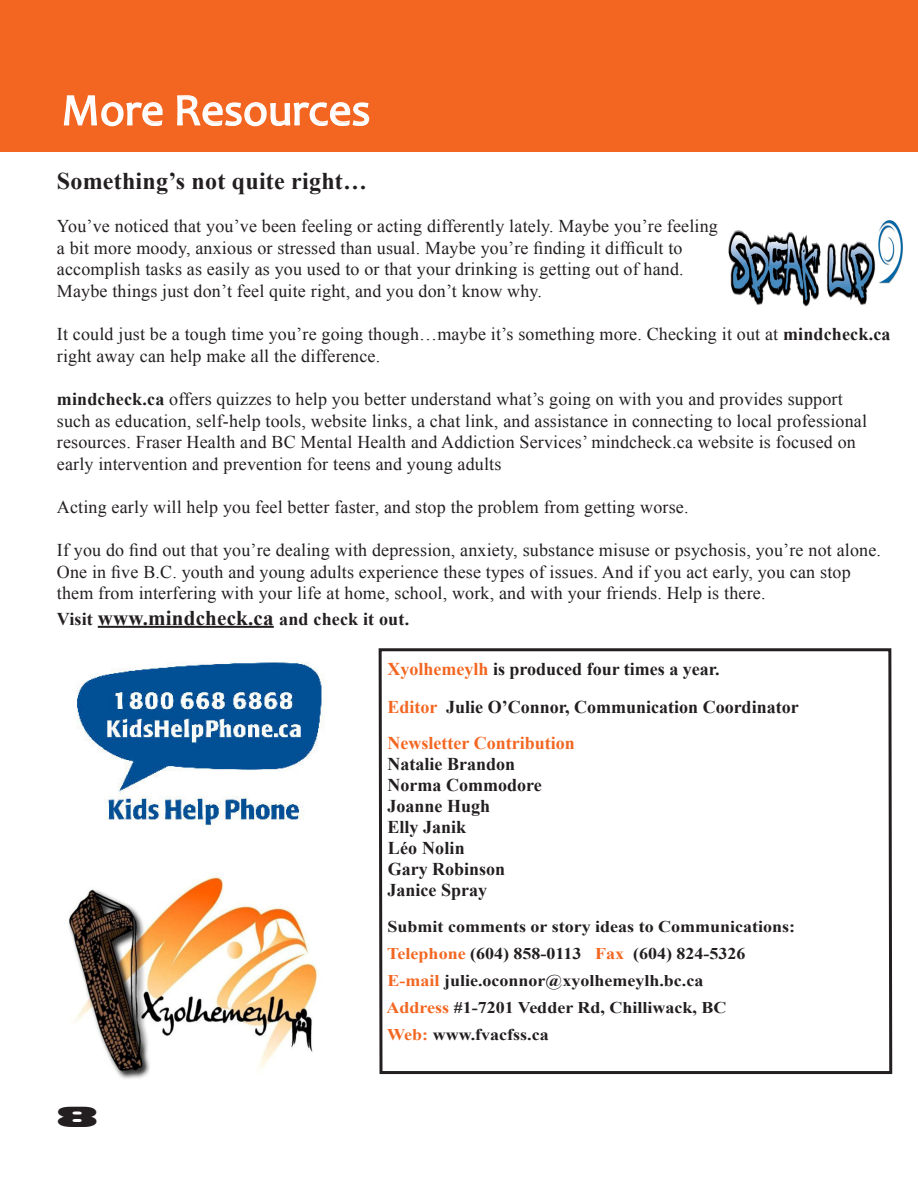
<style>
.page{position:relative;width:918px;height:1188px;background:#fff}
.page>*{position:absolute;margin:0;border:0;box-sizing:border-box;transform-origin:0 0}
.t1{font:45px "Candara";color:#fff}
.t2{font:27px "Blackoak Std";color:#231f20}
.t3{font:700 24px "Times New Roman";letter-spacing:.01em;color:#231f20}
.t4{font:18px/21.6px "Times New Roman";letter-spacing:.01em;color:#231f20}
.Heading_2{font:700 18px "Times New Roman";color:#231f20}
.Heading_2-2{font:700 18px "Times New Roman";color:#f36621}
.Heading_2-3{font:700 16.35px "Times New Roman";color:#231f20;scale:1.1 1}
.s1{font-weight:700}
.s2{font-size:21px}
.s3{color:#f36621}
</style>
<div class="page">
<div style="left:0;top:0;width:918px;height:152px;background:#f36621"></div>
<svg style="left:63px;top:95px;width:100px;height:32px"></svg>
<svg style="left:177px;top:95px;width:193px;height:32px"></svg>
<img style="left:68px;top:875px;width:250px;height:204px">
<svg style="left:378px;top:648px;width:515px;height:427px"></svg>
<img style="left:76px;top:662px;width:249px;height:164px">
<img style="left:728px;top:220px;width:175px;height:87px">
<hr style="left:98px;top:626px;width:176px;height:2px;background:#231f20">
<p class="t1" style="left:61px;top:82px;width:311px">More Resources</p>
<p class="t3" style="left:57px;top:164px;width:312px">Something’s not quite right…</p>
<p class="t4" style="left:57px;top:215px;width:663px">You’ve noticed that you’ve been feeling or acting differently lately. Maybe you’re feeling a bit more moody, anxious or stressed than usual. Maybe you’re finding it difficult to accomplish tasks as easily as you used to or that your drinking is getting out of hand.<br>Maybe things just don’t feel quite right, and you don’t know why.</p>
<p class="t4" style="left:57px;top:323px;width:835px">It could just be a tough time you’re going though…maybe it’s something more. Checking it out at <span class="s1">mindcheck.ca </span>right away can help make all the difference.</p>
<p class="t4" style="left:57px;top:388px;width:812px"><span class="s1">mindcheck.ca</span> offers quizzes to help you better understand what’s going on with you and provides support such as education, self-help tools, website links, a chat link, and assistance in connecting to local professional resources. Fraser Health and BC Mental Health and Addiction Services’ mindcheck.ca website is focused on early intervention and prevention for teens and young adults</p>
<p class="t4" style="left:57px;top:496px;width:633px">Acting early will help you feel better faster, and stop the problem from getting worse.</p>
<p class="t4" style="left:57px;top:539px;width:826px">If you do find out that you’re dealing with depression, anxiety, substance misuse or psychosis, you’re not alone.<br>One in five B.C. youth and young adults experience these types of issues. And if you act early, you can stop them from interfering with your life at home, school, work, and with your friends. Help is there.</p>
<p class="Heading_2" style="left:57px;top:606px;width:354px">Visit <span class="s2">www.mindcheck.ca</span> and check it out.</p>
<p class="t2" style="left:57px;top:1099px;width:42px">8</p>
<p class="Heading_2" style="left:388px;top:657px;width:334px"><span class="s3">Xyolhemeylh</span> is produced four times a year.</p>
<p class="Heading_2" style="left:388px;top:694px;width:413px"><span class="s3">Editor</span> Julie O’Connor, Communication Coordinator</p>
<p class="Heading_2-2" style="left:388px;top:731px;width:189px">Newsletter Contribution</p>
<p class="Heading_2" style="left:388px;top:752px;width:129px">Natalie Brandon</p>
<p class="Heading_2" style="left:388px;top:773px;width:156px">Norma Commodore</p>
<p class="Heading_2" style="left:388px;top:794px;width:104px">Joanne Hugh</p>
<p class="Heading_2" style="left:388px;top:815px;width:80px">Elly Janik</p>
<p class="Heading_2" style="left:388px;top:836px;width:78px">Léo Nolin</p>
<p class="Heading_2" style="left:388px;top:857px;width:119px">Gary Robinson</p>
<p class="Heading_2" style="left:388px;top:878px;width:101px">Janice Spray</p>
<p class="Heading_2-3" style="left:388px;top:915px;width:372px">Submit comments or story ideas to Communications:</p>
<p class="Heading_2-3" style="left:387px;top:942px;width:327px"><span class="s3">Telephone</span> (604) 858-0113 <span class="s3">Fax</span> (604) 824-5326</p>
<p class="Heading_2-3" style="left:388px;top:969px;width:289px"><span class="s3">E-mail</span> julie.oconnor@xyolhemeylh.bc.ca</p>
<p class="Heading_2-3" style="left:387px;top:996px;width:310px"><span class="s3">Address</span> #1-7201 Vedder Rd, Chilliwack, BC</p>
<p class="Heading_2-3" style="left:387px;top:1023px;width:148px"><span class="s3">Web:</span> www.fvacfss.ca</p>
</div>
